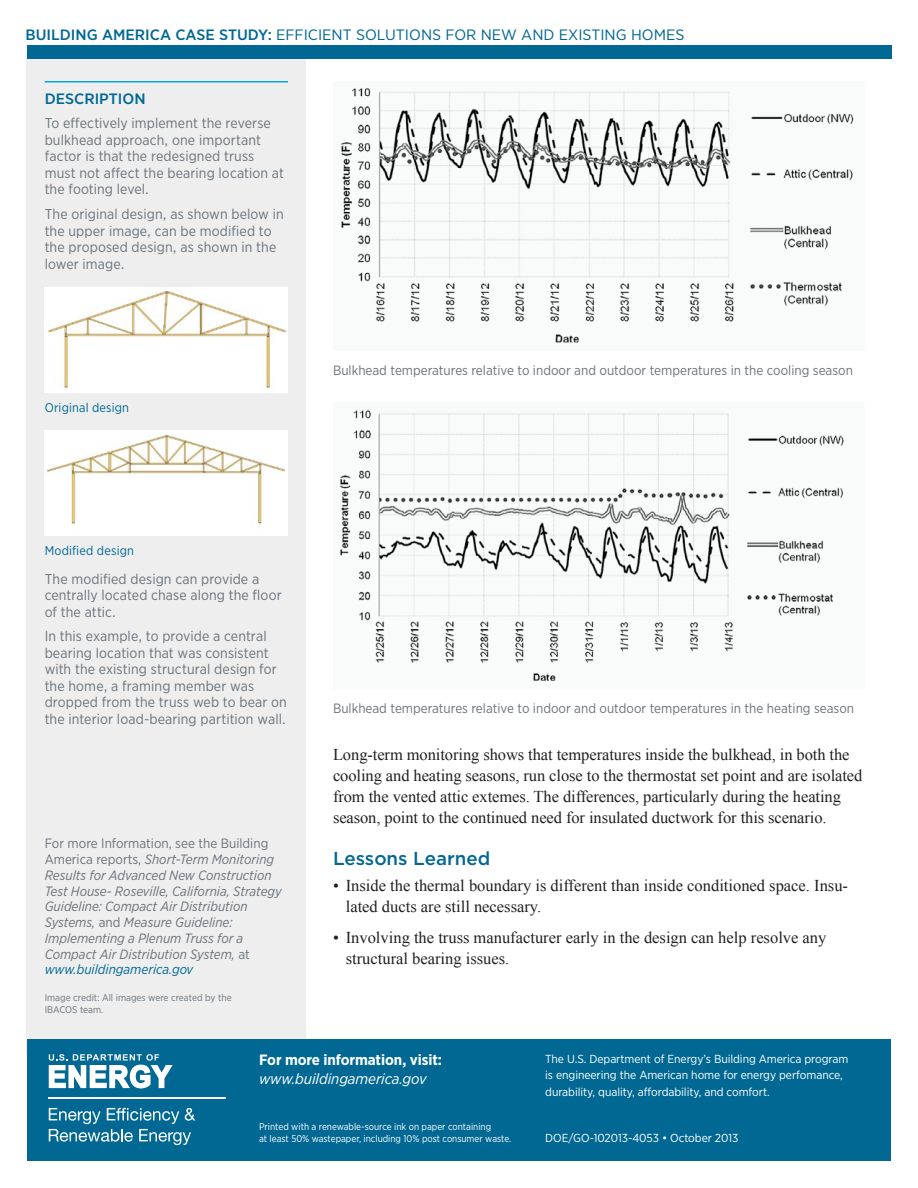
<style>
.page{position:relative;width:918px;height:1188px;background:#fff}
.page>*{position:absolute;margin:0;border:0;box-sizing:border-box;transform-origin:0 0}
.t1{font:500 18.75px "Gotham";color:#006893}
.t2{font:16.5px/21px "Times New Roman";letter-spacing:-.005em;color:#231f20}
.t3{font:15px "Gotham Narrow";color:#006893;scale:1.1 1}
.t4{font:500 15px "Gotham Narrow";color:#006893;scale:1.1 1}
.t5{font:700 14.85px "Gotham Narrow";letter-spacing:-.005em;color:#fff}
.t6{font:italic 14.85px "Gotham Narrow";letter-spacing:-.005em;color:#fff}
.t7{font:14.25px/16.5px "Gotham Narrow";letter-spacing:.01em;color:#6a747b}
.t8{font:italic 13.5px/15.8px "Gotham Narrow";color:#6a747b}
.t9{font:13.5px "Gotham Narrow";color:#6a747b}
.t10{font:12.75px "Gotham Narrow";letter-spacing:.01em;color:#006893}
.t11{font:11.7px/16.5px "Gotham Narrow";letter-spacing:-.005em;color:#fff}
.t12{font:9.75px/11.2px "Gotham Narrow";color:#fff}
.t13{font:9.75px/11.2px "Gotham Narrow";color:#6a747b}
.s1{font-weight:500}
.s2{font-style:normal}
.s3{color:#006893}
</style>
<div class="page">
<div style="left:27px;top:52px;width:279px;height:1002px;background:#eeeeef"></div>
<div style="left:27px;top:1039px;width:864px;height:122px;background:#006893"></div>
<svg style="left:49px;top:1054px;width:124px;height:34px"></svg>
<hr style="left:49px;top:1097px;width:177px;height:2px;background:#fff">
<svg style="left:49px;top:1108px;width:146px;height:37px"></svg>
<div style="left:27px;top:46px;width:864px;height:13px;background:#006893"></div>
<hr style="left:45px;top:81px;width:243px;height:1px;background:#00a5e3">
<img style="left:45px;top:288px;width:243px;height:104px">
<img style="left:45px;top:431px;width:243px;height:105px">
<div style="left:333px;top:81px;width:531px;height:270px;background:#f9fafa"></div>
<img style="left:341px;top:88px;width:513px;height:255px">
<img style="left:340px;top:409px;width:504px;height:272px">
<p class="t3" style="left:25px;top:25px;width:591px"><span class="s1">BUILDING AMERICA CASE STUDY:</span> Efficient Solutions for new and Existing Homes</p>
<p class="t4" style="left:45px;top:89px;width:36px">DESCRIPTION</p>
<p class="t7" style="left:45px;top:115px;width:241px">To effectively implement the reverse bulkhead approach, one important factor is that the redesigned truss must not affect the bearing location at the footing level.</p>
<p class="t7" style="left:45px;top:205px;width:241px">The original design, as shown below in the upper image, can be modified to the proposed design, as shown in the lower image.</p>
<p class="t10" style="left:45px;top:399px;width:86px">Original design</p>
<p class="t9" style="left:333px;top:362px;width:521px">Bulkhead temperatures relative to indoor and outdoor temperatures in the cooling season</p>
<p class="t10" style="left:45px;top:543px;width:91px">Modified design</p>
<p class="t7" style="left:45px;top:570px;width:239px">The modified design can provide a centrally located chase along the floor of the attic.</p>
<p class="t7" style="left:45px;top:628px;width:244px">In this example, to provide a central bearing location that was consistent with the existing structural design for the home, a framing member was dropped from the truss web to bear on the interior load-bearing partition wall.</p>
<p class="t8" style="left:45px;top:835px;width:239px"><span class="s2">For more Information, see the Building America reports,</span> Short-Term Monitoring Results for Advanced New Construction Test House- Roseville, California, Strategy Guideline: Compact Air Distribution Systems, <span class="s2">and</span> Measure Guideline:<br>Implementing a Plenum Truss for a Compact Air Distribution System, <span class="s2">at </span><span class="s3">www.buildingamerica.gov</span></p>
<p class="t13" style="left:45px;top:992px;width:188px">Image credit: All images were created by the<br>IBACOS team.</p>
<p class="t9" style="left:333px;top:700px;width:523px">Bulkhead temperatures relative to indoor and outdoor temperatures in the heating season</p>
<p class="t2" style="left:333px;top:743px;width:531px">Long-term monitoring shows that temperatures inside the bulkhead, in both the cooling and heating seasons, run close to the thermostat set point and are isolated from the vented attic extemes. The differences, particularly during the heating season, point to the continued need for insulated ductwork for this scenario.</p>
<h1 class="t1" style="left:333px;top:846px;width:159px">Lessons Learned</h1>
<p class="t2" style="left:346px;top:875px;width:504px;text-indent:-13px">• Inside the thermal boundary is different than inside conditioned space. Insu&shy;lated ducts are still necessary.</p>
<p class="t2" style="left:346px;top:927px;width:482px;text-indent:-13px">• Involving the truss manufacturer early in the design can help resolve any structural bearing issues.</p>
<p class="t5" style="left:259px;top:1050px;width:185px">For more information, visit:</p>
<p class="t6" style="left:259px;top:1070px;width:169px">www.buildingamerica.gov</p>
<p class="t12" style="left:259px;top:1121px;width:254px">Printed with a renewable-source ink on paper containing<br>at least 50% wastepaper, including 10% post consumer waste.</p>
<p class="t11" style="left:545px;top:1050px;width:305px">The U.S. Department of Energy’s Building America program is engineering the American home for energy perfomance, durability, quality, affordability, and comfort.</p>
<p class="t11" style="left:545px;top:1129px;width:195px">DOE/GO-102013-4053 • October 2013</p>
</div>
